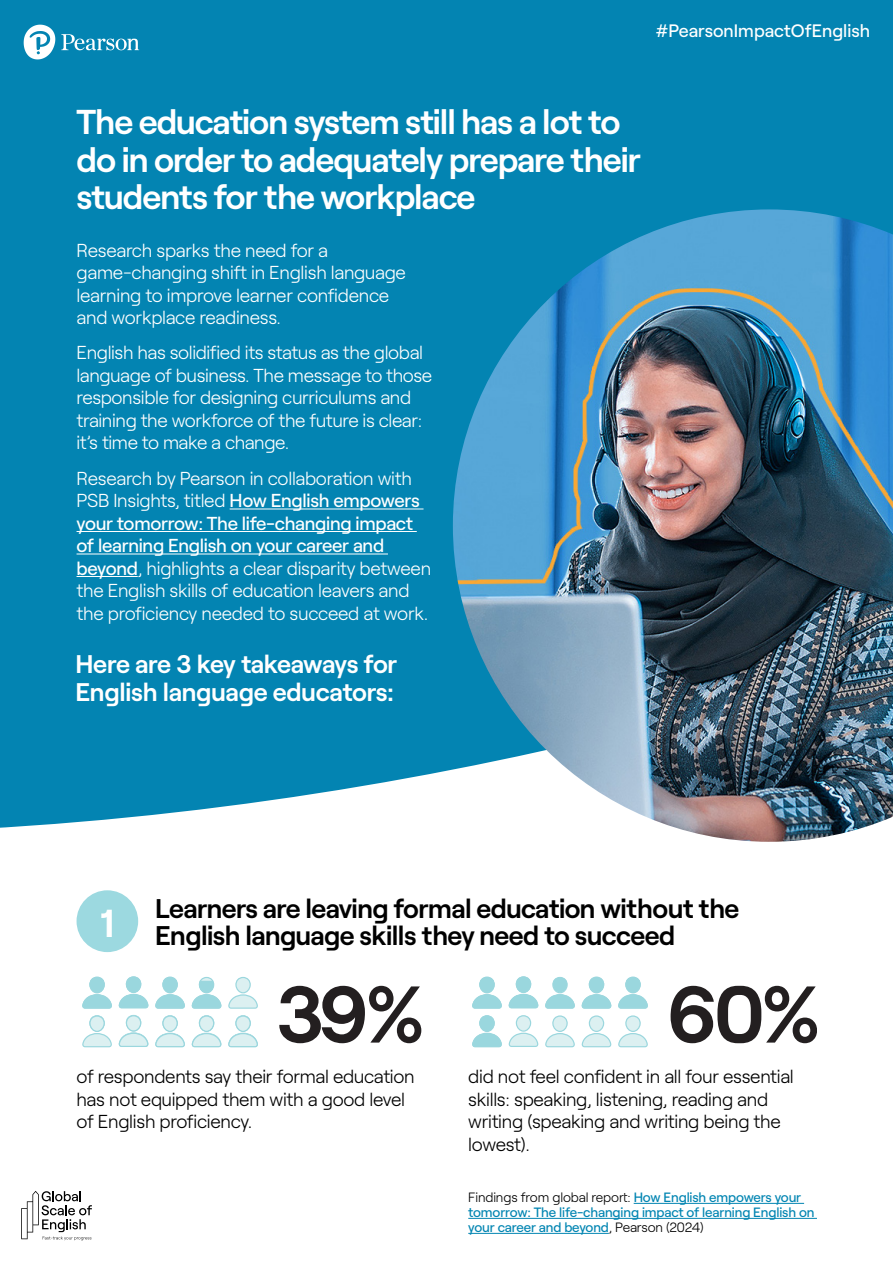
<style>
.page{position:relative;width:893px;height:1263px;background:#fff}
.page>*{position:absolute;margin:0;border:0;box-sizing:border-box;transform-origin:0 0}
.t1{font:600 80.25px "Roobert";color:#231f20}
.t2{font:600 39px "Roobert";color:#fff}
.t3{font:600 34.5px/37.5px "Roobert";letter-spacing:-.03em;color:#fff}
.t4{font:600 27px/27px "Roobert";letter-spacing:-.02em;color:#000}
.t5{font:600 25.5px/28.5px "Roobert";letter-spacing:-.01em;color:#fff}
.t6{font:300 18.75px/22.5px "Roobert";letter-spacing:-.02em;color:#fff}
.t7{font:300 18.75px/22.5px "Roobert";letter-spacing:-.015em;color:#000}
.t8{font:500 18px "Roobert";color:#fff}
.t9{font:500 13.5px/15px "Roobert";letter-spacing:-.01em;color:#0285b2}
.s1{font-weight:500}
.s2{font-weight:300;color:#000}
</style>
<div class="page">
<div style="left:0;top:0;width:893px;height:828px;background:#0384b2"></div>
<svg style="left:61px;top:34px;width:78px;height:16px"></svg>
<svg style="left:24px;top:25px;width:31px;height:34px"></svg>
<hr style="left:230px;top:508px;width:193px;height:1px;background:#fff">
<hr style="left:77px;top:531px;width:340px;height:1px;background:#fff">
<hr style="left:77px;top:553px;width:311px;height:1px;background:#fff">
<hr style="left:77px;top:576px;width:61px;height:1px;background:#fff">
<img style="left:453px;top:209px;width:440px;height:633px">
<div style="left:77px;top:890px;width:61px;height:62px;background:#9cd9e0;border-radius:50%"></div>
<svg style="left:82px;top:976px;width:176px;height:72px"></svg>
<svg style="left:472px;top:976px;width:176px;height:72px"></svg>
<svg style="left:21px;top:1191px;width:71px;height:49px"></svg>
<hr style="left:634px;top:1203px;width:170px;height:1px;background:#0285b2">
<hr style="left:468px;top:1218px;width:349px;height:1px;background:#0285b2">
<hr style="left:468px;top:1233px;width:141px;height:1px;background:#0285b2">
<p class="t8" style="left:655px;top:17px;width:216px">#PearsonImpactOfEnglish</p>
<h3 class="t3" style="left:77px;top:101px;width:566px">The education system still has a lot to do in order to adequately prepare their students for the workplace</h3>
<p class="t6" style="left:77px;top:237px;width:331px">Research sparks the need for a game-changing shift in English language learning to improve learner confidence and workplace readiness.</p>
<p class="t6" style="left:77px;top:340px;width:357px">English has solidified its status as the global language of business. The message to those responsible for designing curriculums and training the workforce of the future is clear: it’s time to make a change.</p>
<p class="t6" style="left:77px;top:465px;width:356px">Research by Pearson in collaboration with PSB Insights, titled <span class="s1">How English empowers your tomorrow: The life-changing impact of learning English on your career and beyond</span>, highlights a clear disparity between the English skills of education leavers and the proficiency needed to succeed at work.</p>
<h3 class="t5" style="left:75px;top:647px;width:323px">Here are 3 key takeaways for<br>English language educators:</h3>
<h2 class="t2" style="left:100px;top:893px;width:16px">1</h2>
<h3 class="t4" style="left:155px;top:893px;width:586px">Learners are leaving formal education without the<br>English language skills they need to succeed</h3>
<h1 class="t1" style="left:275px;top:952px;width:151px">39%</h1>
<p class="t7" style="left:77px;top:1064px;width:340px">of respondents say their formal education has not equipped them with a good level of English proficiency.</p>
<h1 class="t1" style="left:240px;top:952px;width:153px">54%</h1>
<h1 class="t1" style="left:666px;top:952px;width:156px">60%</h1>
<p class="t7" style="left:468px;top:1064px;width:327px">did not feel confident in all four essential skills: speaking, listening, reading and writing (speaking and writing being the lowest).</p>
<p class="t9" style="left:468px;top:1189px;width:348px"><span class="s2">Findings from global report:</span> How English empowers your tomorrow: The life-changing impact of learning English on your career and beyond<span class="s2">, Pearson (2024)</span></p>
</div>
